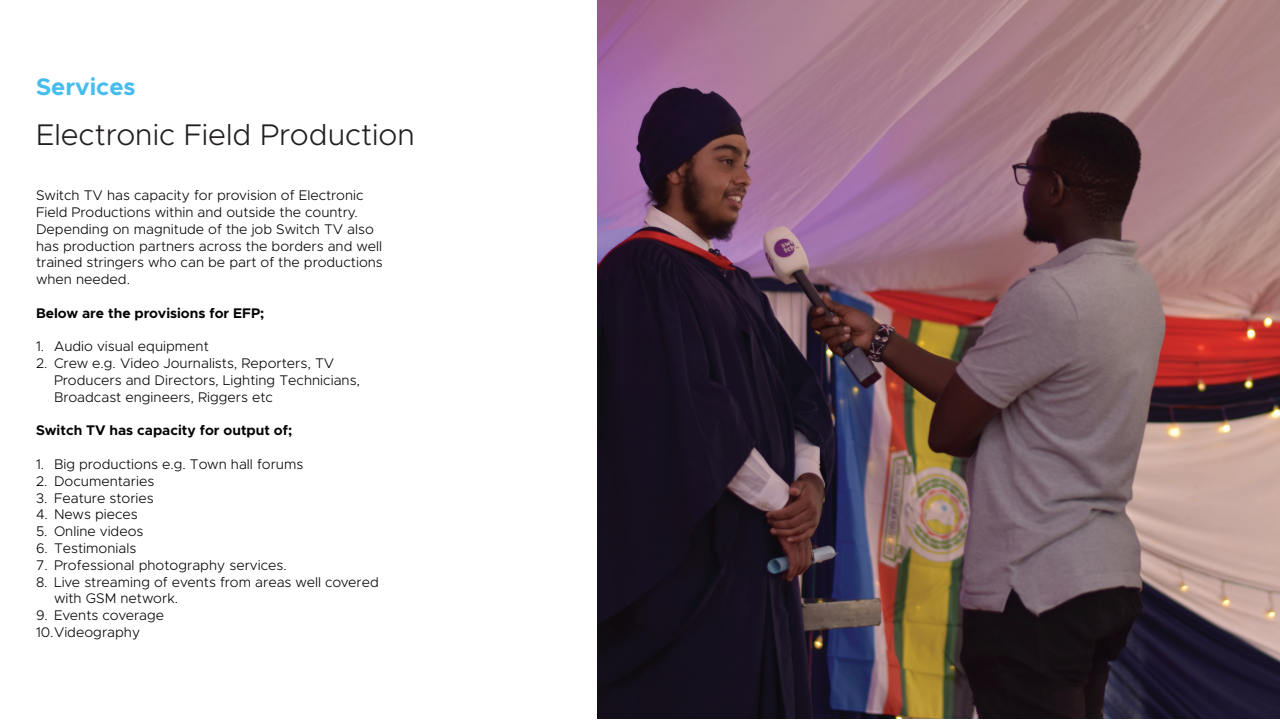
<style>
.page{position:relative;width:1280px;height:720px;background:#fff}
.page>*{position:absolute;margin:0;border:0;box-sizing:border-box;transform-origin:0 0}
.t1{font:300 30px "Metropolis";color:#231f20}
.t2{font:700 24px "Metropolis";color:#46bded}
.t3{font:300 14px/16.8px "Metropolis";color:#040503}
.t4{font:700 14px "Metropolis";color:#040503}
</style>
<div class="page">
<img style="left:597px;top:0;width:683px;height:719px">
<h2 class="t2" style="left:36px;top:72px;width:101px">Services</h2>
<h1 class="t1" style="left:36px;top:116px;width:380px">Electronic Field Production</h1>
<p class="t3" style="left:36px;top:187px;width:348px">Switch TV has capacity for provision of Electronic Field Productions within and outside the country.<br>Depending on magnitude of the job Switch TV also has production partners across the borders and well trained stringers who can be part of the productions when needed.</p>
<p class="t4" style="left:36px;top:304px;width:230px">Below are the provisions for EFP;</p>
<p class="t3" style="left:36px;top:338px;width:174px">1. Audio visual equipment</p>
<p class="t3" style="left:54px;top:355px;width:308px;text-indent:-18px">2. Crew e.g. Video Journalists, Reporters, TV<br>Producers and Directors, Lighting Technicians,<br>Broadcast engineers, Riggers etc</p>
<p class="t4" style="left:36px;top:422px;width:258px">Switch TV has capacity for output of;</p>
<p class="t3" style="left:36px;top:456px;width:269px">1. Big productions e.g. Town hall forums</p>
<p class="t3" style="left:36px;top:472px;width:120px">2. Documentaries</p>
<p class="t3" style="left:36px;top:489px;width:119px">3. Feature stories</p>
<p class="t3" style="left:36px;top:506px;width:103px">4. News pieces</p>
<p class="t3" style="left:36px;top:523px;width:109px">5. Online videos</p>
<p class="t3" style="left:36px;top:540px;width:102px">6. Testimonials</p>
<p class="t3" style="left:36px;top:556px;width:252px">7. Professional photography services.</p>
<p class="t3" style="left:54px;top:573px;width:326px;text-indent:-18px">8. Live streaming of events from areas well covered with GSM network.</p>
<p class="t3" style="left:36px;top:607px;width:130px">9. Events coverage<br>10.Videography</p>
</div>
